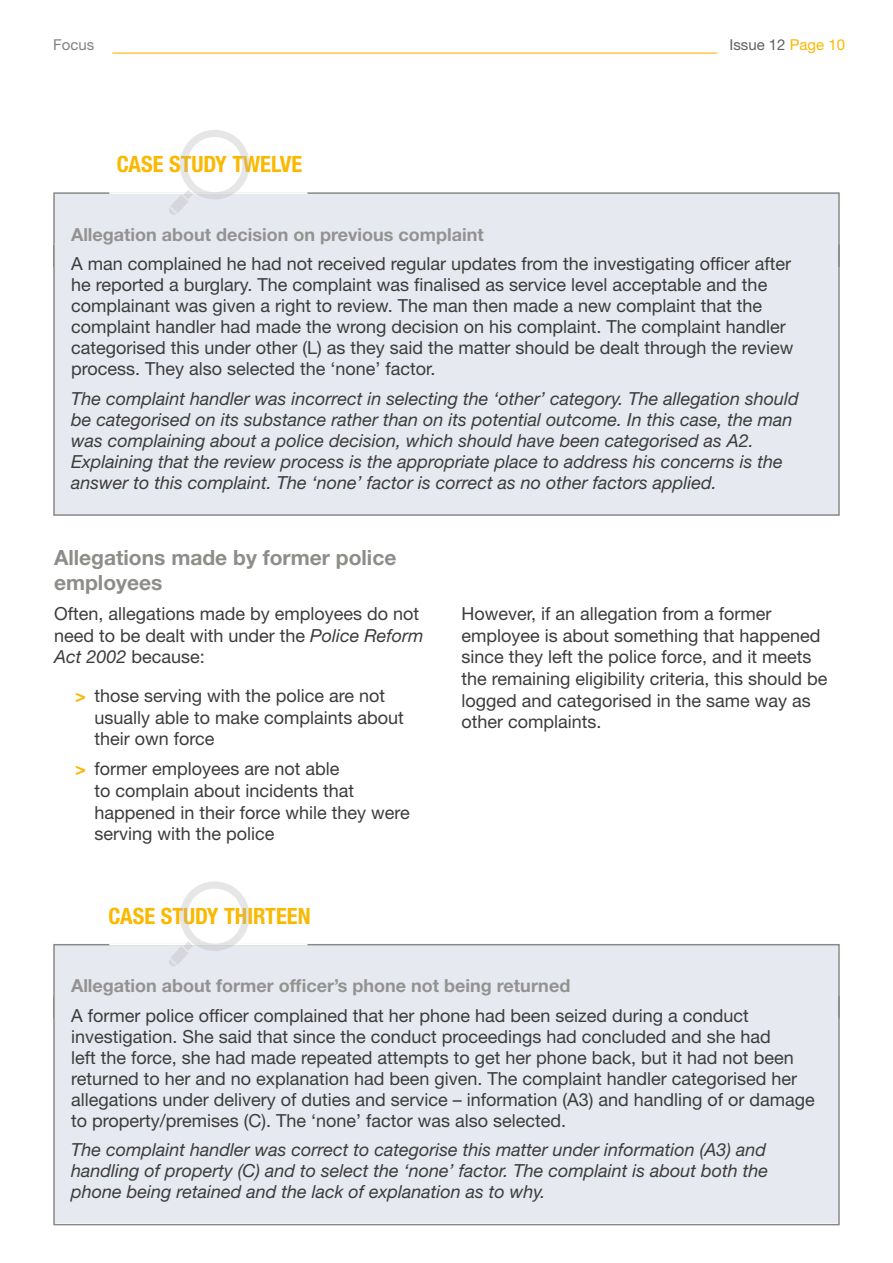
<style>
.page{position:relative;width:893px;height:1263px;background:#fff}
.page>*{position:absolute;margin:0;border:0;box-sizing:border-box;transform-origin:0 0}
.t1{font:700 condensed 22.5px "Helvetica Neue LT Std";color:#fbb800}
.t2{font:700 21px/25.2px "Helvetica Neue LT Std";color:#8d8d8a}
.t3{font:18px/21.6px "Helvetica Neue LT Std";color:#3c3c3b}
.t4{font:italic 18px/21px "Helvetica Neue LT Std";color:#3c3c3b}
.t5{font:700 18px "Helvetica Neue LT Std";color:#929391}
.t6{font:15px "Helvetica Neue LT Std";color:#60625f}
.t7{font:15px "Helvetica Neue LT Std";color:#83827f}
.s1{color:#fbb800}
.s2{font-style:italic}
.s3{font-weight:700;color:#fbb800}
</style>
<div class="page">
<hr style="left:112px;top:53px;width:605px;height:1px;background:#fbb800">
<div style="left:55px;top:194px;width:783px;height:73px;background:#e7e9f0"></div>
<div style="left:53px;top:192px;width:787px;height:76px;border:2px solid #878987"></div>
<hr style="left:109px;top:192px;width:198px;height:2px;background:#fff">
<div style="left:55px;top:244px;width:783px;height:271px;background:#e7e9f0"></div>
<div style="left:53px;top:244px;width:787px;height:272px;border:2px solid #878987"></div>
<div style="left:55px;top:945px;width:783px;height:73px;background:#e7e9f0"></div>
<div style="left:53px;top:944px;width:787px;height:75px;border:2px solid #878987"></div>
<hr style="left:109px;top:944px;width:198px;height:1px;background:#fff">
<div style="left:55px;top:996px;width:783px;height:226px;background:#e7e9f0"></div>
<div style="left:53px;top:995px;width:787px;height:230px;border:2px solid #878987"></div>
<svg style="left:168px;top:130px;width:85px;height:85px"></svg>
<svg style="left:168px;top:881px;width:85px;height:85px"></svg>
<p class="t7" style="left:53px;top:36px;width:43px">Focus</p>
<p class="t6" style="left:729px;top:36px;width:117px">Issue 12 <span class="s1">Page 10</span></p>
<p class="t1" style="left:117px;top:151px;width:187px">CASE STUDY TWELVE</p>
<p class="t5" style="left:71px;top:223px;width:414px">Allegation about decision on previous complaint</p>
<p class="t3" style="left:71px;top:253px;width:724px;line-height:21px">A man complained he had not received regular updates from the investigating officer after he reported a burglary. The complaint was finalised as service level acceptable and the complainant was given a right to review. The man then made a new complaint that the complaint handler had made the wrong decision on his complaint. The complaint handler categorised this under other (L) as they said the matter should be dealt through the review process. They also selected the ‘none’ factor.</p>
<p class="t4" style="left:71px;top:387px;width:729px">The complaint handler was incorrect in selecting the ‘other’ category. The allegation should be categorised on its substance rather than on its potential outcome. In this case, the man was complaining about a police decision, which should have been categorised as A2.<br>Explaining that the review process is the appropriate place to address his concerns is the answer to this complaint. The ‘none’ factor is correct as no other factors applied.</p>
<p class="t2" style="left:54px;top:544px;width:344px">Allegations made by former police employees</p>
<p class="t3" style="left:54px;top:603px;width:371px">Often, allegations made by employees do not need to be dealt with under the <span class="s2">Police Reform<br>Act 2002</span> because:</p>
<p class="t3" style="left:94px;top:684px;width:311px;text-indent:-19px"><span class="s3">&gt;</span> those serving with the police are not usually able to make complaints about their own force</p>
<p class="t3" style="left:94px;top:758px;width:317px;text-indent:-19px"><span class="s3">&gt;</span> former employees are not able<br>to complain about incidents that happened in their force while they were serving with the police</p>
<p class="t1" style="left:109px;top:902px;width:204px">CASE STUDY THIRTEEN</p>
<p class="t3" style="left:461px;top:603px;width:368px">However, if an allegation from a former employee is about something that happened since they left the police force, and it meets the remaining eligibility criteria, this should be logged and categorised in the same way as other complaints.</p>
<p class="t5" style="left:71px;top:975px;width:501px">Allegation about former officer’s phone not being returned</p>
<p class="t3" style="left:71px;top:1004px;width:745px;line-height:21px">A former police officer complained that her phone had been seized during a conduct investigation. She said that since the conduct proceedings had concluded and she had<br>left the force, she had made repeated attempts to get her phone back, but it had not been returned to her and no explanation had been given. The complaint handler categorised her allegations under delivery of duties and service – information (A3) and handling of or damage to property/premises (C). The ‘none’ factor was also selected.</p>
<p class="t4" style="left:71px;top:1139px;width:699px">The complaint handler was correct to categorise this matter under information (A3) and handling of property (C) and to select the ‘none’ factor. The complaint is about both the phone being retained and the lack of explanation as to why.</p>
</div>
